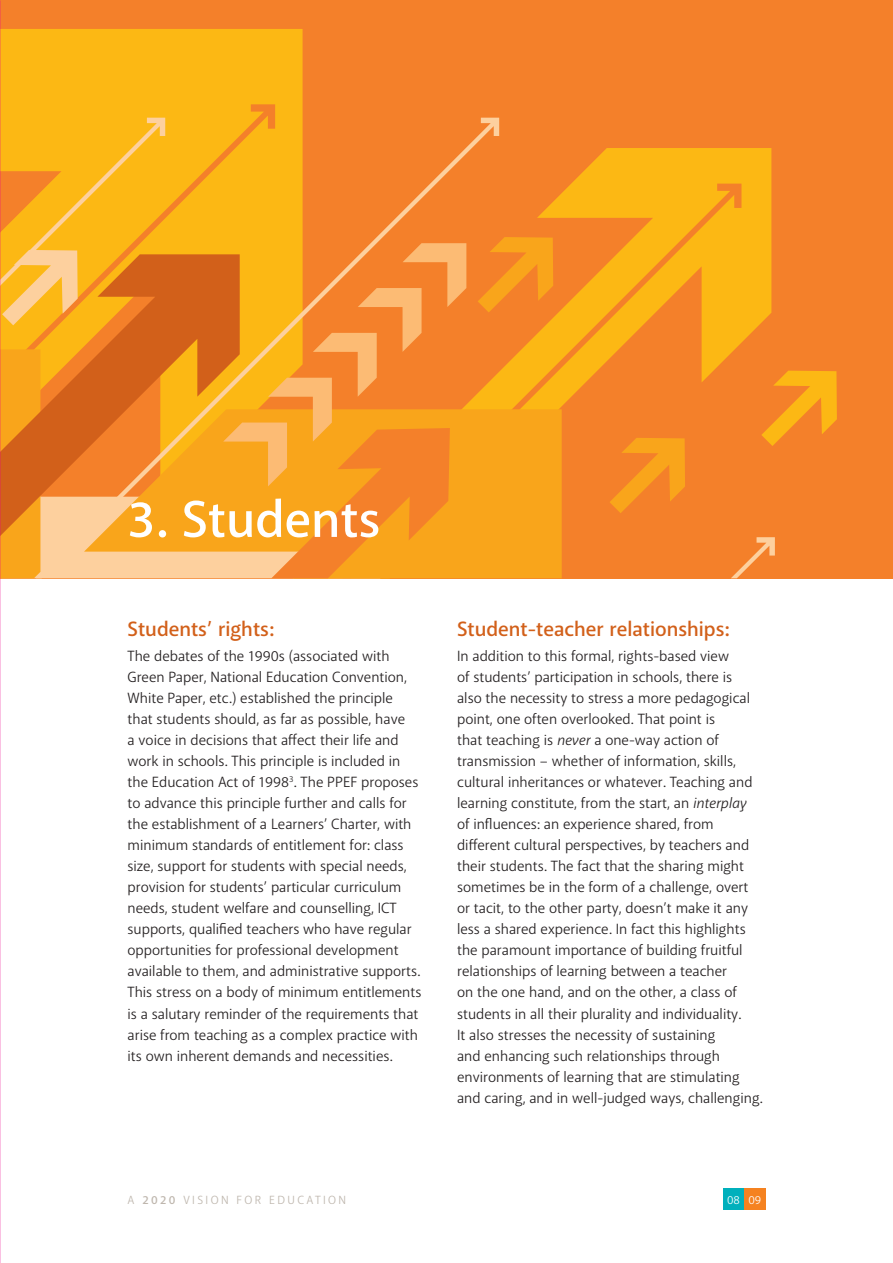
<style>
.page{position:relative;width:893px;height:1263px;background:#fff}
.page>*{position:absolute;margin:0;border:0;box-sizing:border-box;transform-origin:0 0}
.t1{font:600 52.5px "Akagi";color:#fff}
.t2{font:600 21px "Akagi";color:#d2601a}
.t3{font:15px/21px "Akagi";color:#231f20}
.t4{font:12px "Akagi";letter-spacing:.2em;color:#beb6ad}
.t5{font:12px "Akagi";color:#fff}
.s1{font-weight:600}
.s2{font-style:italic}
</style>
<div class="page">
<div style="left:0;top:0;width:893px;height:578px;background:#f4802a"></div>
<svg style="left:571px;top:148px;width:200px;height:195px;background:#fbb216"></svg>
<div style="left:1px;top:29px;width:302px;height:89px;background:#fcb814"></div>
<svg style="left:499px;top:184px;width:242px;height:225px;fill:#fcb814"></svg>
<svg style="left:1px;top:104px;width:274px;height:14px;background:#fbb415"></svg>
<div style="left:499px;top:409px;width:63px;height:169px;background:#f9a51b"></div>
<svg style="left:1px;top:536px;width:35px;height:42px"></svg>
<svg style="left:1px;top:325px;width:35px;height:211px;background:#e98b19"></svg>
<svg style="left:731px;top:537px;width:44px;height:41px"></svg>
<svg style="left:36px;top:118px;width:463px;height:460px"></svg>
<svg style="left:610px;top:438px;width:75px;height:75px"></svg>
<svg style="left:478px;top:237px;width:75px;height:75px"></svg>
<svg style="left:761px;top:371px;width:76px;height:75px"></svg>
<svg style="left:1px;top:118px;width:164px;height:207px;background:#f8ae25"></svg>
<div style="left:723px;top:1188px;width:21px;height:22px;background:#00b0bc"></div>
<div style="left:744px;top:1188px;width:21px;height:22px;background:#f58220"></div>
<img style="left:0;top:0;width:1px;height:1263px">
<h1 class="t1" style="left:128px;top:487px;width:254px">3. Students</h1>
<h2 class="t2" style="left:128px;top:616px;width:148px">Students’ rights:</h2>
<p class="t3" style="left:128px;top:646px;width:295px">The debates of the 1990s (associated with Green Paper, National Education Convention, White Paper, etc.) established the principle that students should, as far as possible, have<br>a voice in decisions that affect their life and work in schools. This principle is included in the Education Act of 1998<sup>3</sup>. The PPEF proposes to advance this principle further and calls for the establishment of a Learners’ Charter, with minimum standards of entitlement for: class size, support for students with special needs, provision for students’ particular curriculum needs, student welfare and counselling, ICT supports, qualified teachers who have regular opportunities for professional development available to them, and administrative supports.<br>This stress on a body of minimum entitlements is a salutary reminder of the requirements that arise from teaching as a complex practice with its own inherent demands and necessities.</p>
<p class="t4" style="left:128px;top:1192px;width:220px">A <span class="s1">2020</span> Vision for Education</p>
<h2 class="t2" style="left:457px;top:616px;width:274px">Student-teacher relationships:</h2>
<p class="t3" style="left:457px;top:646px;width:307px">I n addition to this formal, rights-based view<br>of students’ participation in schools, there is<br>also the necessity to stress a more pedagogical point, one often overlooked. That point is<br>that teaching is <span class="s2">never</span> a one-way action of transmission – whether of information, skills, cultural inheritances or whatever. Teaching and learning constitute, from the start, an <span class="s2">interplay </span>of influences: an experience shared, from different cultural perspectives, by teachers and their students. The fact that the sharing might sometimes be in the form of a challenge, overt or tacit, to the other party, doesn’t make it any less a shared experience. I n fact this highlights the paramount importance of building fruitful relationships of learning between a teacher<br>on the one hand, and on the other, a class of students in all their plurality and individuality.<br>It also stresses the necessity of sustaining<br>and enhancing such relationships through environments of learning that are stimulating and caring, and in well-judged ways, challenging.</p>
<p class="t5" style="left:727px;top:1192px;width:36px">08 09</p>
</div>
